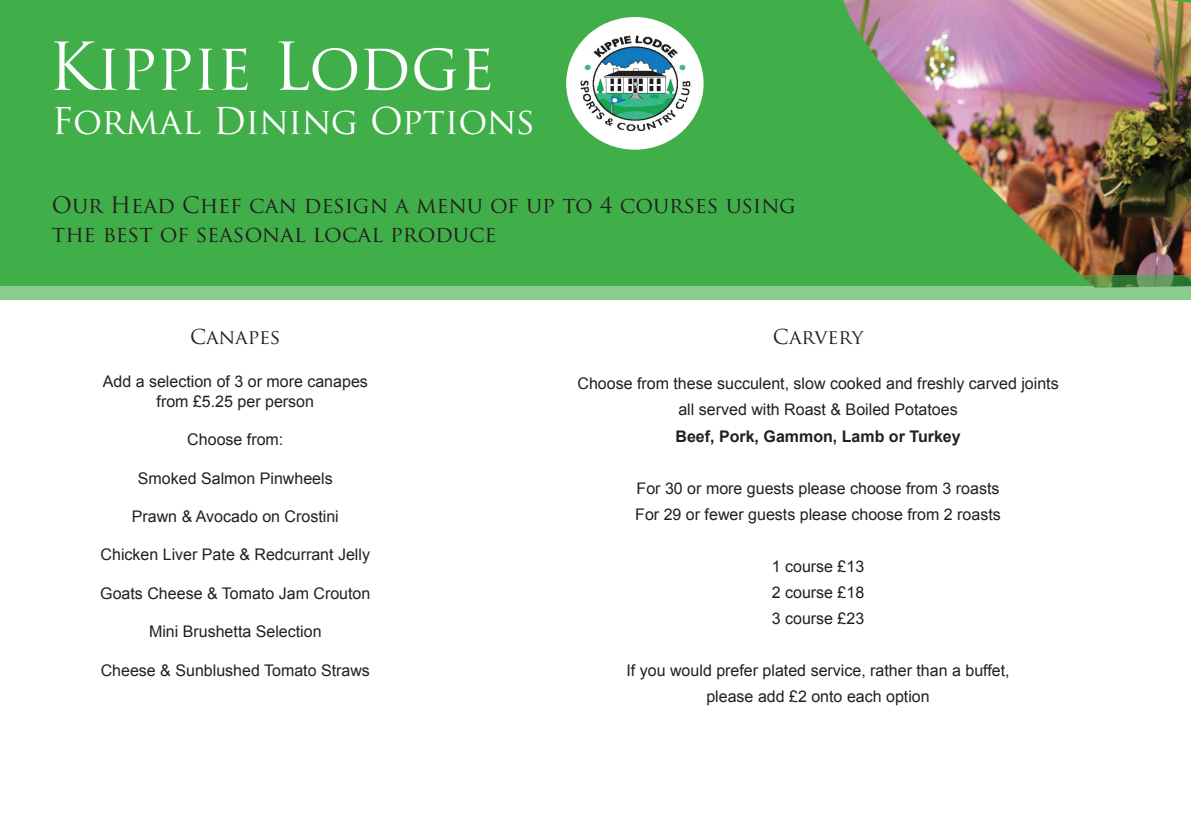
<style>
.page{position:relative;width:1191px;height:840px;background:#fff}
.page>*{position:absolute;margin:0;border:0;box-sizing:border-box;transform-origin:0 0}
.t1{font:64px "Trajan Pro";letter-spacing:-.015em;color:#fff}
.t2{font:36px "Trajan Pro";letter-spacing:-.015em;color:#fff}
.t3{font:22px/28.8px "Trajan Pro";color:#231f20}
.t4{font:20px "Trajan Pro";color:#231f20}
.t5{font:16px/26px "Arial";color:#231f20;text-align:center}
.t6{font:700 16px "Arial";color:#231f20}
</style>
<div class="page">
<div style="left:0;top:0;width:1191px;height:286px;background:#40ae49"></div>
<img style="left:843px;top:0;width:348px;height:275px">
<img style="left:566px;top:17px;width:137px;height:133px">
<svg style="left:0;top:275px;width:1191px;height:25px;fill:#88cc8e"></svg>
<h1 class="t1" style="left:48px;top:26px;width:448px">Kippie Lodge</h1>
<h2 class="t2" style="left:52px;top:98px;width:485px">Formal Dining Options</h2>
<h3 class="t3" style="left:52px;top:190px;width:745px">Our Head Chef can design a menu of up to 4 courses using the best of seasonal local produce</h3>
<p class="t4" style="left:190px;top:324px;width:92px">Canapes</p>
<p class="t5" style="left:103px;top:372px;width:267px;line-height:19.2px">Add a selection of 3 or more canapes from £5.25 per person</p>
<p class="t5" style="left:187px;top:426px;width:98px">Choose from:</p>
<p class="t5" style="left:138px;top:465px;width:196px">Smoked Salmon Pinwheels</p>
<p class="t5" style="left:132px;top:503px;width:208px">Prawn &amp; Avocado on Crostini</p>
<p class="t5" style="left:101px;top:541px;width:271px">Chicken Liver Pate &amp; Redcurrant Jelly</p>
<p class="t5" style="left:100px;top:580px;width:272px">Goats Cheese &amp; Tomato Jam Crouton</p>
<p class="t5" style="left:149px;top:618px;width:174px">Mini Brushetta Selection</p>
<p class="t5" style="left:101px;top:657px;width:271px">Cheese &amp; Sunblushed Tomato Straws</p>
<p class="t4" style="left:773px;top:324px;width:92px">Carvery</p>
<p class="t5" style="left:577px;top:371px;width:483px">Choose from these succulent, slow cooked and freshly carved joints all served with Roast &amp; Boiled Potatoes</p>
<p class="t6" style="left:675px;top:425px;width:287px">Beef, Pork, Gammon, Lamb or Turkey</p>
<p class="t5" style="left:635px;top:475px;width:367px;text-align:left">For 30 or more guests please choose from 3 roasts<br>For 29 or fewer guests please choose from 2 roasts</p>
<p class="t5" style="left:772px;top:553px;width:94px;text-align:justify">1 course £13<br>2 course £18<br>3 course £23</p>
<p class="t5" style="left:626px;top:657px;width:385px">If you would prefer plated service, rather than a buffet, please add £2 onto each option</p>
</div>
